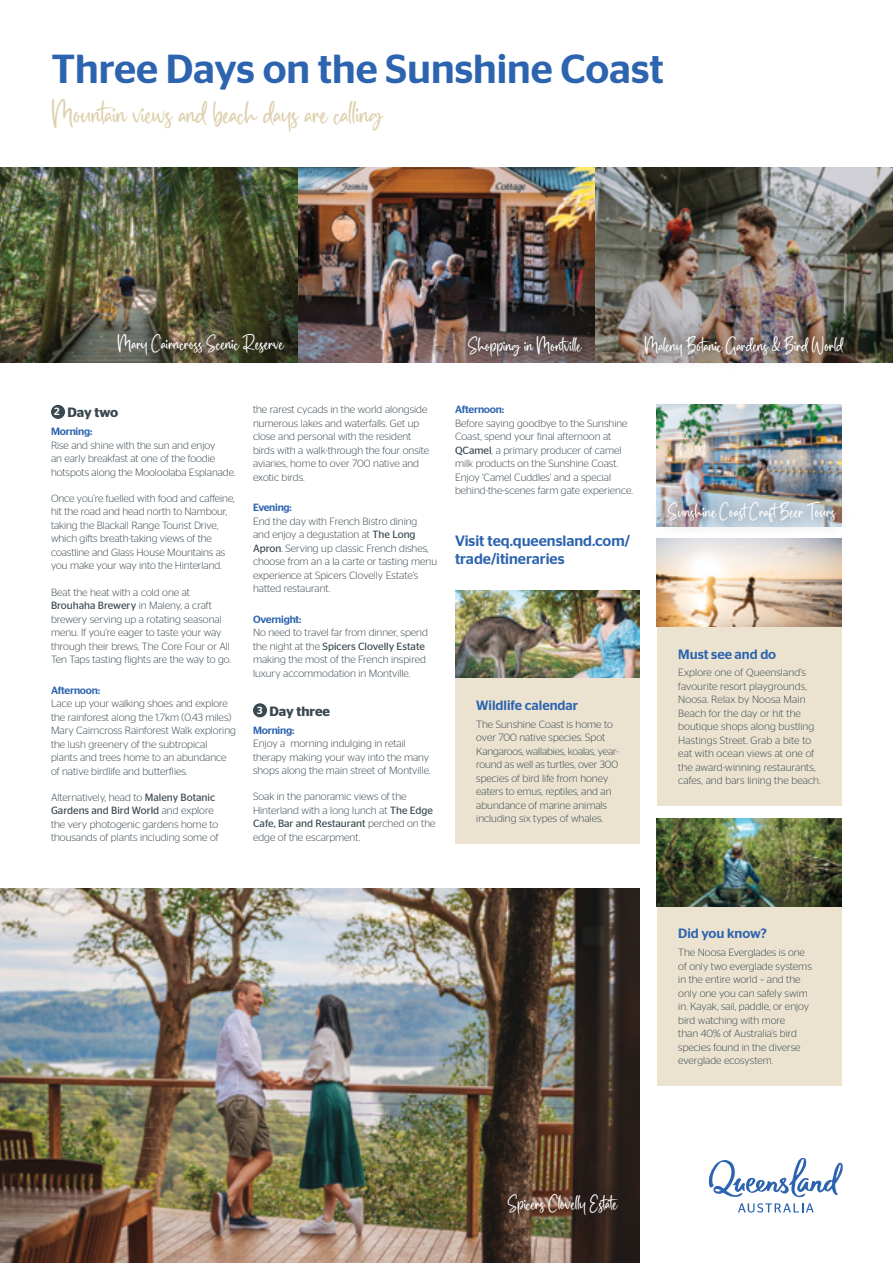
<style>
.page{position:relative;width:893px;height:1263px;background:#fff}
.page>*{position:absolute;margin:0;border:0;box-sizing:border-box;transform-origin:0 0}
.t1{font:500 40.5px "Stag Sans";color:#2d64af}
.t2{font:33px "Belgetha";color:#ded0ad}
.t3{font:21px "Belgetha";color:#fff}
.t4{font:500 15px/18px "Stag Sans";color:#2d64af}
.BB_H1{font:500 13.5px "Stag Sans";color:#2d64af}
.t5{font:600 13.5px "Stag Sans";letter-spacing:-.005em;color:#39474f}
.Copy{font:300 10.5px/13.5px "Stag Sans";color:#39474f}
.t6{font:500 10.5px "Stag Sans";letter-spacing:-.02em;color:#2d64af}
.t7{font:500 10.5px "Stag Sans";color:#fff}
.s1{font-weight:400}
</style>
<div class="page">
<img style="left:0;top:888px;width:640px;height:375px">
<div style="left:51px;top:405px;width:14px;height:14px;background:#39474f;border-radius:50%"></div>
<svg style="left:738px;top:1203px;width:75px;height:9px"></svg>
<svg style="left:709px;top:1158px;width:134px;height:39px"></svg>
<div style="left:490px;top:1177px;width:144px;height:53px;background:#231f20;opacity:.75"></div>
<div style="left:253px;top:703px;width:14px;height:14px;background:#39474f;border-radius:50%"></div>
<img style="left:0;top:168px;width:893px;height:194px">
<div style="left:459px;top:329px;width:131px;height:34px;background:#231f20;opacity:.75"></div>
<div style="left:100px;top:316px;width:201px;height:54px;background:#231f20;opacity:.75"></div>
<div style="left:626px;top:319px;width:234px;height:53px;background:#231f20;opacity:.75"></div>
<div style="left:657px;top:906px;width:185px;height:179px;background:#ebe3d0"></div>
<img style="left:657px;top:818px;width:185px;height:88px">
<div style="left:455px;top:678px;width:185px;height:165px;background:#ebe3d0"></div>
<img style="left:455px;top:590px;width:185px;height:88px">
<div style="left:657px;top:627px;width:185px;height:179px;background:#ebe3d0"></div>
<img style="left:657px;top:539px;width:185px;height:88px">
<img style="left:657px;top:405px;width:185px;height:81px">
<div style="left:651px;top:486px;width:201px;height:53px;background:#231f20;opacity:.75"></div>
<p class="t1" style="left:51px;top:46px;width:614px">Three Days on the Sunshine Coast</p>
<p class="t2" style="left:51px;top:99px;width:331px">Mountain views and beach days are calling</p>
<p class="t3" style="left:118px;top:334px;width:167px">Mary Cairncross Scenic Reserve</p>
<p class="t3" style="left:468px;top:336px;width:114px">Shopping in Montville</p>
<p class="t3" style="left:644px;top:336px;width:200px">Maleny Botanic Gardens &amp; Bird World</p>
<p class="t7" style="left:54px;top:406px;width:7px">2</p>
<h1 class="t5" style="left:68px;top:405px;width:52px">Day two</h1>
<h2 class="t6" style="left:51px;top:425px;width:43px">Morning:</h2>
<p class="Copy" style="left:51px;top:438px;width:186px">Rise and shine with the sun and enjoy<br>an early breakfast at one of the foodie hotspots along the Mooloolaba Esplanade.</p>
<p class="Copy" style="left:51px;top:491px;width:185px">Once you’re fuelled with food and caffeine, hit the road and head north to Nambour, taking the Blackall Range Tourist Drive, which gifts breath-taking views of the coastline and Glass House Mountains as you make your way into the Hinterland.</p>
<p class="Copy" style="left:51px;top:585px;width:182px">Beat the heat with a cold one at <span class="s1">Brouhaha Brewery</span> in Maleny, a craft brewery serving up a rotating seasonal menu. If you’re eager to taste your way through their brews, The Core Four or All Ten Taps tasting flights are the way to go.</p>
<h2 class="t6" style="left:51px;top:684px;width:51px">Afternoon:</h2>
<p class="Copy" style="left:51px;top:697px;width:186px">Lace up your walking shoes and explore the rainforest along the 1.7km (0.43 miles)<br>Mary Cairncross Rainforest Walk exploring the lush greenery of the subtropical plants and trees home to an abundance of native birdlife and butterflies.</p>
<p class="Copy" style="left:51px;top:790px;width:169px">Alternatively, head to <span class="s1">Maleny Botanic Gardens and Bird World</span> and explore the very photogenic gardens home to thousands of plants including some of</p>
<p class="Copy" style="left:253px;top:403px;width:178px">the rarest cycads in the world alongside numerous lakes and waterfalls. Get up close and personal with the resident birds with a walk-through the four onsite aviaries, home to over 700 native and exotic birds.</p>
<h2 class="t6" style="left:253px;top:502px;width:40px">Evening:</h2>
<p class="Copy" style="left:253px;top:514px;width:186px">End the day with French Bistro dining<br>and enjoy a degustation at <span class="s1">The Long Apron</span>. Serving up classic French dishes, choose from an a la carte or tasting menu experience at Spicers Clovelly Estate’s hatted restaurant.</p>
<h2 class="t6" style="left:253px;top:613px;width:50px">Overnight:</h2>
<p class="Copy" style="left:253px;top:626px;width:176px">No need to travel far from dinner, spend the night at the <span class="s1">Spicers Clovelly Estate </span>making the most of the French inspired luxury accommodation in Montville.</p>
<p class="t7" style="left:257px;top:704px;width:7px">3</p>
<h1 class="t5" style="left:270px;top:703px;width:62px">Day three</h1>
<h2 class="t6" style="left:253px;top:724px;width:43px">Morning:</h2>
<p class="Copy" style="left:253px;top:736px;width:179px">Enjoy a morning indulging in retail therapy making your way into the many shops along the main street of Montville.</p>
<p class="Copy" style="left:253px;top:790px;width:184px">Soak in the panoramic views of the Hinterland with a long lunch at <span class="s1">The Edge Cafe, Bar and Restaurant</span> perched on the edge of the escarpment.</p>
<h2 class="t6" style="left:455px;top:404px;width:51px">Afternoon:</h2>
<p class="Copy" style="left:455px;top:416px;width:179px">Before saying goodbye to the Sunshine Coast, spend your final afternoon at <span class="s1">QCamel</span>, a primary producer of camel milk products on the Sunshine Coast.<br>Enjoy ‘Camel Cuddles’ and a special behind-the-scenes farm gate experience.</p>
<p class="t4" style="left:455px;top:532px;width:177px">Visit teq.queensland.com/ trade/itineraries</p>
<p class="BB_H1" style="left:476px;top:697px;width:103px">Wildlife calendar</p>
<p class="Copy" style="left:476px;top:717px;width:144px">The Sunshine Coast is home to over 700 native species. Spot<br>Kangaroos, wallabies, koalas, year&shy;round as well as turtles, over 300 species of bird life from honey eaters to emus, reptiles, and an abundance of marine animals including six types of whales.</p>
<p class="t3" style="left:668px;top:502px;width:168px">Sunshine Coast Craft Beer Tours</p>
<p class="BB_H1" style="left:678px;top:646px;width:99px">Must see and do</p>
<p class="Copy" style="left:678px;top:666px;width:144px">Explore one of Queensland’s favourite resort playgrounds,<br>Noosa. Relax by Noosa Main<br>Beach for the day or hit the boutique shops along bustling<br>Hastings Street. Grab a bite to eat with ocean views at one of the award-winning restaurants, cafes, and bars lining the beach.</p>
<p class="BB_H1" style="left:678px;top:926px;width:90px">Did you know?</p>
<p class="Copy" style="left:678px;top:945px;width:135px">The Noosa Everglades is one of only two everglade systems in the entire world – and the only one you can safely swim in. Kayak, sail, paddle, or enjoy bird watching with more<br>than 40% of Australia’s bird species found in the diverse everglade ecosystem.</p>
<p class="t3" style="left:508px;top:1193px;width:110px">Spicers Clovelly Estate</p>
</div>
